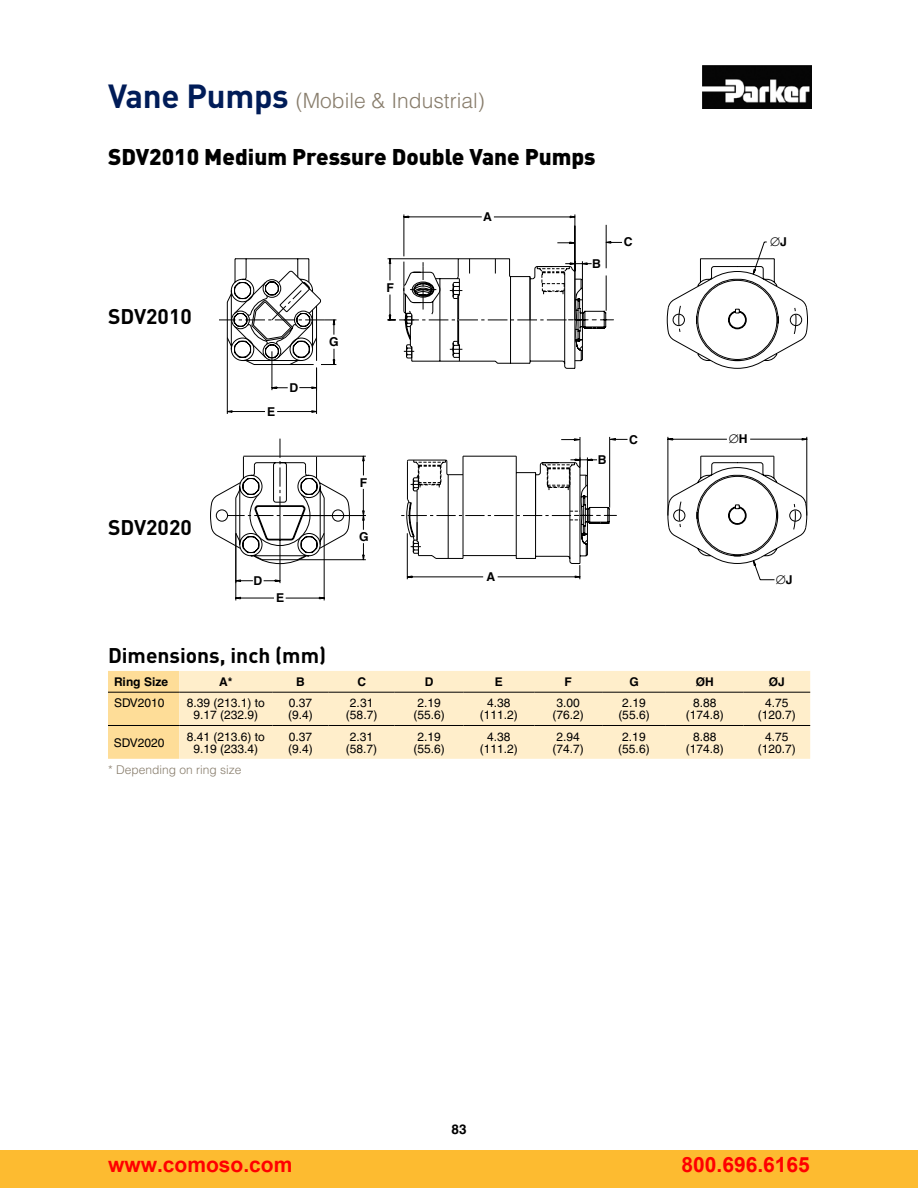
<style>
.page{position:relative;width:918px;height:1188px;background:#fff}
.page>*{position:absolute;margin:0;border:0;box-sizing:border-box;transform-origin:0 0}
.t1{font:900 22.5px "DIN";color:#000}
.t2{font:700 21px "DIN";color:#000}
.t3{font:300 21px "Helvetica";color:#887d6c}
.t4{font:700 21px "Arial";color:#f00}
.t5{font:700 13.5px "Helvetica";color:#000}
.t6{font:700 12.15px "Helvetica";color:#000}
.t7{font:12px/12px "Helvetica";color:#000;text-align:center}
.t8{font:700 12px "Helvetica";color:#000}
.t9{font:300 12px "Helvetica";color:#887d6c}
.s1{font-family:"DIN";font-weight:700;font-size:33px;color:#001c58}
</style>
<div class="page">
<img style="left:702px;top:66px;width:109px;height:42px">
<div style="left:108px;top:671px;width:71px;height:88px;background:#fedd98"></div>
<div style="left:179px;top:671px;width:631px;height:88px;background:#ffeecb"></div>
<hr style="left:108px;top:692px;width:71px;height:1px;background:#000">
<hr style="left:179px;top:692px;width:94px;height:1px;background:#000">
<hr style="left:273px;top:692px;width:56px;height:1px;background:#000">
<hr style="left:329px;top:692px;width:66px;height:1px;background:#000">
<hr style="left:395px;top:692px;width:68px;height:1px;background:#000">
<hr style="left:463px;top:692px;width:71px;height:1px;background:#000">
<hr style="left:534px;top:692px;width:68px;height:1px;background:#000">
<hr style="left:602px;top:692px;width:64px;height:1px;background:#000">
<hr style="left:666px;top:692px;width:78px;height:1px;background:#000">
<hr style="left:744px;top:692px;width:66px;height:1px;background:#000">
<hr style="left:108px;top:725px;width:71px;height:1px;background:#000">
<hr style="left:179px;top:725px;width:94px;height:1px;background:#000">
<hr style="left:273px;top:725px;width:56px;height:1px;background:#000">
<hr style="left:329px;top:725px;width:66px;height:1px;background:#000">
<hr style="left:395px;top:725px;width:68px;height:1px;background:#000">
<hr style="left:463px;top:725px;width:71px;height:1px;background:#000">
<hr style="left:534px;top:725px;width:68px;height:1px;background:#000">
<hr style="left:602px;top:725px;width:64px;height:1px;background:#000">
<hr style="left:666px;top:725px;width:78px;height:1px;background:#000">
<hr style="left:744px;top:725px;width:66px;height:1px;background:#000">
<svg style="left:403px;top:216px;width:219px;height:42px"></svg>
<svg style="left:219px;top:258px;width:589px;height:343px"></svg>
<div style="left:0;top:1150px;width:918px;height:38px;background:#fdbb30"></div>
<h2 class="t3" style="left:108px;top:87px;width:378px"><span class="s1">Vane Pumps</span> (Mobile &amp; Industrial)</h2>
<h1 class="t1" style="left:108px;top:141px;width:489px">SDV2010 Medium Pressure Double Vane Pumps</h1>
<h2 class="t2" style="left:108px;top:303px;width:85px">SDV2010</h2>
<h2 class="t2" style="left:108px;top:514px;width:85px">SDV2020</h2>
<p class="t6" style="left:267px;top:404px;width:10px">E</p>
<p class="t6" style="left:289px;top:380px;width:10px">D</p>
<p class="t6" style="left:329px;top:334px;width:11px">G</p>
<p class="t6" style="left:386px;top:280px;width:9px">F</p>
<p class="t6" style="left:360px;top:475px;width:9px">F</p>
<p class="t6" style="left:359px;top:529px;width:11px">G</p>
<p class="t6" style="left:483px;top:209px;width:10px">A</p>
<p class="t6" style="left:592px;top:257px;width:10px">B</p>
<p class="t6" style="left:624px;top:235px;width:10px">C</p>
<p class="t6" style="left:598px;top:453px;width:10px">B</p>
<p class="t6" style="left:629px;top:432px;width:10px">C</p>
<p class="t6" style="left:770px;top:234px;width:18px">∅J</p>
<p class="t6" style="left:729px;top:432px;width:20px">∅H</p>
<p class="t6" style="left:253px;top:573px;width:10px">D</p>
<p class="t6" style="left:486px;top:570px;width:10px">A</p>
<p class="t6" style="left:776px;top:572px;width:18px">∅J</p>
<p class="t6" style="left:276px;top:590px;width:10px">E</p>
<h2 class="t2" style="left:108px;top:642px;width:220px">Dimensions, inch (mm)</h2>
<p class="t8" style="left:114px;top:675px;width:56px">Ring Size</p>
<p class="t8" style="left:219px;top:675px;width:15px">A*</p>
<p class="t8" style="left:296px;top:675px;width:10px">B</p>
<p class="t8" style="left:357px;top:675px;width:10px">C</p>
<p class="t8" style="left:425px;top:675px;width:10px">D</p>
<p class="t8" style="left:495px;top:675px;width:10px">E</p>
<p class="t8" style="left:565px;top:675px;width:9px">F</p>
<p class="t8" style="left:629px;top:675px;width:11px">G</p>
<p class="t8" style="left:696px;top:675px;width:19px">ØH</p>
<p class="t8" style="left:769px;top:675px;width:18px">ØJ</p>
<p class="t7" style="left:114px;top:697px;width:52px">SDV2010</p>
<p class="t7" style="left:187px;top:697px;width:80px">8.39 (213. 1) to</p>
<p class="t7" style="left:194px;top:709px;width:66px">9. 17 (232.9)</p>
<p class="t7" style="left:288px;top:697px;width:26px;text-align:left">0.37 (9.4)</p>
<p class="t7" style="left:346px;top:697px;width:33px">2.31 (58. 7)</p>
<p class="t7" style="left:413px;top:697px;width:33px">2.19 (55. 6)</p>
<p class="t7" style="left:480px;top:697px;width:40px">4.38 (111.2)</p>
<p class="t7" style="left:553px;top:697px;width:33px">3.00 (76.2)</p>
<p class="t7" style="left:618px;top:697px;width:33px">2.19 (55. 6)</p>
<p class="t7" style="left:686px;top:697px;width:40px">8.88 (174.8)</p>
<p class="t7" style="left:758px;top:697px;width:40px">4.75 (120.7)</p>
<p class="t7" style="left:114px;top:737px;width:52px">SDV2020</p>
<p class="t7" style="left:187px;top:731px;width:80px">8.41 (213.6) to</p>
<p class="t7" style="left:194px;top:743px;width:66px">9. 19 (233.4)</p>
<p class="t7" style="left:288px;top:731px;width:26px;text-align:left">0.37 (9.4)</p>
<p class="t7" style="left:346px;top:731px;width:33px">2.31 (58. 7)</p>
<p class="t7" style="left:413px;top:731px;width:33px">2.19 (55. 6)</p>
<p class="t7" style="left:480px;top:731px;width:40px">4.38 (111.2)</p>
<p class="t7" style="left:553px;top:731px;width:33px">2.94 (74. 7)</p>
<p class="t7" style="left:618px;top:731px;width:33px">2.19 (55. 6)</p>
<p class="t7" style="left:686px;top:731px;width:40px">8.88 (174.8)</p>
<p class="t7" style="left:758px;top:731px;width:40px">4.75 (120.7)</p>
<p class="t9" style="left:108px;top:762px;width:135px">* Depending on ring size</p>
<p class="t5" style="left:451px;top:1121px;width:17px">83</p>
<h2 class="t4" style="left:108px;top:1151px;width:186px">www.comoso.com</h2>
<h2 class="t4" style="left:682px;top:1151px;width:130px">800.696.6165</h2>
</div>
